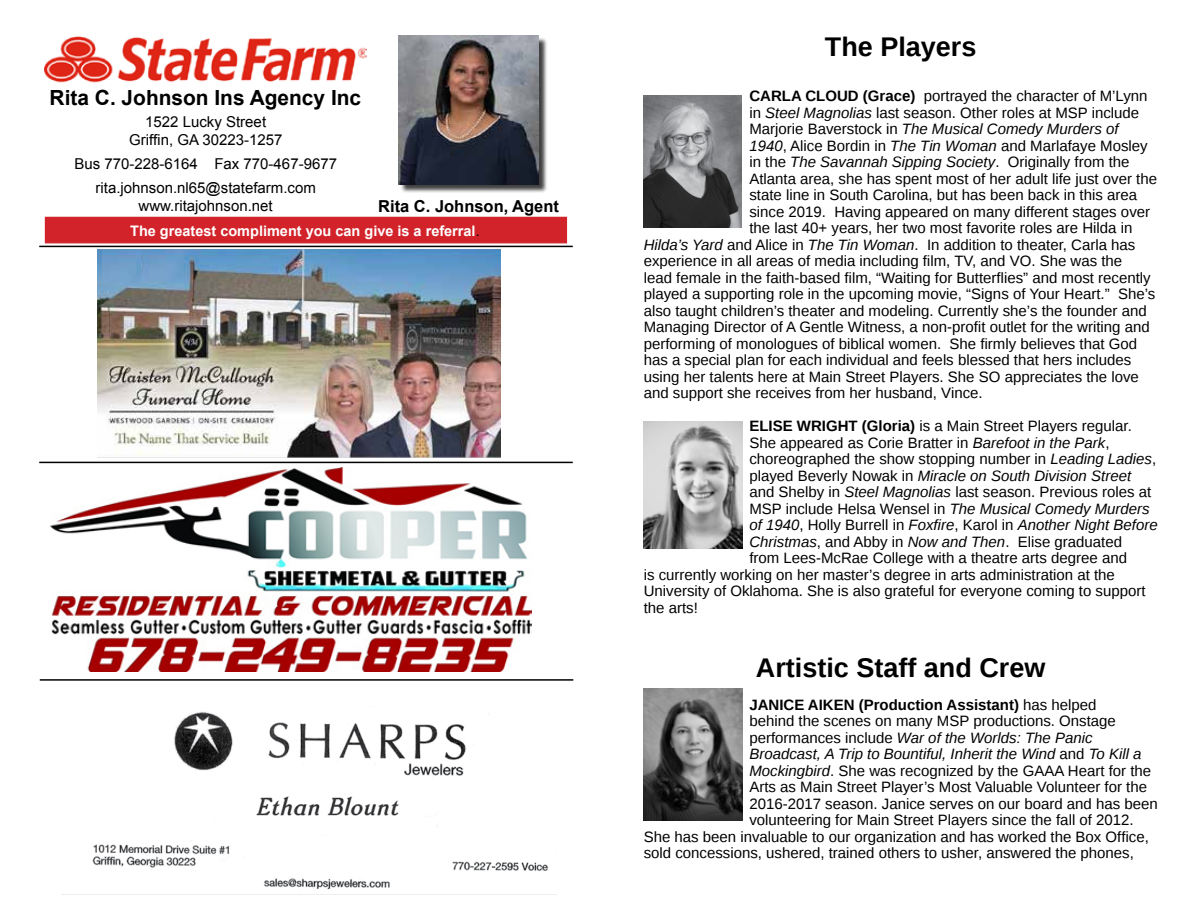
<style>
.page{position:relative;width:1188px;height:918px;background:#fff}
.page>*{position:absolute;margin:0;border:0;box-sizing:border-box;transform-origin:0 0}
.t1{font:700 27px "Liberation Sans";color:#000}
.t2{font:700 20.85px "Arial";color:#000}
.t3{font:700 16.5px "Arial";color:#000}
.t4{font:15px "Liberation Sans";color:#000}
.t5{font:italic 15px "Liberation Sans";color:#000}
.t6{font:15px/18px "Arial";color:#000;text-align:center}
.t7{font:700 15px "Liberation Sans";color:#000}
.t8{font:700 14.55px "Arial";color:#fff}
.s1{font-weight:400;color:#000}
.s2{font-weight:700}
.s3{font-style:italic}
.s4{font-style:normal}
.s5{font-weight:400}
</style>
<div class="page">
<img style="left:644px;top:96px;width:98px;height:131px">
<img style="left:644px;top:421px;width:98px;height:128px">
<img style="left:644px;top:689px;width:99px;height:131px">
<hr style="left:39px;top:246px;width:534px;height:1px;background:#000">
<hr style="left:40px;top:679px;width:533px;height:2px;background:#000">
<img style="left:92px;top:712px;width:457px;height:178px">
<img style="left:97px;top:249px;width:403px;height:208px">
<img style="left:103px;top:249px;width:37px;height:37px">
<hr style="left:39px;top:462px;width:534px;height:1px;background:#000">
<img style="left:50px;top:468px;width:482px;height:203px">
<div style="left:45px;top:217px;width:522px;height:26px;background:#d2232a"></div>
<img style="left:45px;top:36px;width:321px;height:47px">
<div style="left:400px;top:37px;width:148px;height:157px;background:#000;opacity:.75"></div>
<img style="left:399px;top:36px;width:139px;height:149px">
<h2 class="t2" style="left:50px;top:84px;width:313px">Rita C. Johnson Ins Agency Inc</h2>
<p class="t6" style="left:129px;top:113px;width:155px">1522 Lucky Street<br>Griffin, GA 30223-1257</p>
<p class="t6" style="left:74px;top:152px;width:264px;line-height:24px">Bus 770-228-6164 Fax 770-467-9677 rita.johnson.nl65@statefarm.com</p>
<p class="t6" style="left:139px;top:197px;width:136px">www.ritajohnson.net</p>
<p class="t3" style="left:378px;top:195px;width:182px">Rita C. Johnson, Agent</p>
<p class="t8" style="left:130px;top:222px;width:351px">The greatest compliment you can give is a referral<span class="s1">.</span></p>
<h1 class="t1" style="left:825px;top:28px;width:153px">The Players</h1>
<p class="t4" style="left:749px;top:88px;width:400px"><span class="s2">CARLA CLOUD (Grace)</span> portrayed the character of M’Lynn</p>
<p class="t4" style="left:749px;top:104px;width:391px">in <span class="s3">Steel Magnolias</span> last season. Other roles at MSP include</p>
<p class="t5" style="left:749px;top:119px;width:371px"><span class="s4">Marjorie Baverstock in</span> The Musical Comedy Murders of</p>
<p class="t4" style="left:749px;top:137px;width:400px"><span class="s3">1940</span>, Alice Bordin in <span class="s3">The Tin Woman</span> and Marlafaye Mosley</p>
<p class="t5" style="left:749px;top:152px;width:382px"><span class="s4">in the</span> The Savannah Sipping Society<span class="s4">. Originally from the</span></p>
<p class="t4" style="left:749px;top:170px;width:409px">Atlanta area, she has spent most of her adult life just over the</p>
<p class="t4" style="left:749px;top:187px;width:389px">state line in South Carolina, but has been back in this area</p>
<p class="t4" style="left:749px;top:203px;width:402px">since 2019. Having appeared on many different stages over</p>
<p class="t4" style="left:749px;top:220px;width:385px">the last 40+ years, her two most favorite roles are Hilda in</p>
<p class="t4" style="left:644px;top:236px;width:493px"><span class="s3">Hilda’s Yard</span> and Alice in <span class="s3">The Tin Woman</span>. In addition to theater, Carla has</p>
<p class="t4" style="left:644px;top:253px;width:480px">experience in all areas of media including film, TV, and VO. She was the</p>
<p class="t4" style="left:644px;top:269px;width:509px">lead female in the faith-based film, “Waiting for Butterflies” and most recently</p>
<p class="t4" style="left:644px;top:286px;width:513px">played a supporting role in the upcoming movie, “Signs of Your Heart.” She’s</p>
<p class="t4" style="left:644px;top:302px;width:505px">also taught children’s theater and modeling. Currently she’s the founder and</p>
<p class="t4" style="left:644px;top:319px;width:508px">Managing Director of A Gentle Witness, a non-profit outlet for the writing and</p>
<p class="t4" style="left:644px;top:335px;width:495px">performing of monologues of biblical women. She firmly believes that God</p>
<p class="t4" style="left:644px;top:352px;width:489px">has a special plan for each individual and feels blessed that hers includes</p>
<p class="t4" style="left:644px;top:368px;width:497px">using her talents here at Main Street Players. She SO appreciates the love</p>
<p class="t4" style="left:644px;top:385px;width:341px">and support she receives from her husband, Vince.</p>
<p class="t4" style="left:749px;top:418px;width:384px"><span class="s2">ELISE WRIGHT (Gloria)</span> is a Main Street Players regular.</p>
<p class="t4" style="left:749px;top:434px;width:362px">She appeared as Corie Bratter in <span class="s3">Barefoot in the Park</span>,</p>
<p class="t4" style="left:749px;top:451px;width:408px">choreographed the show stopping number in <span class="s3">Leading Ladies</span>,</p>
<p class="t5" style="left:749px;top:466px;width:383px"><span class="s4">played Beverly Nowak in</span> Miracle on South Division Street</p>
<p class="t4" style="left:749px;top:484px;width:403px">and Shelby in <span class="s3">Steel Magnolias</span> last season. Previous roles at</p>
<p class="t4" style="left:749px;top:500px;width:402px">MSP include Helsa Wensel in <span class="s3">The Musical Comedy Murders</span></p>
<p class="t5" style="left:749px;top:515px;width:410px">of 1940<span class="s4">, Holly Burrell in</span> Foxfire<span class="s4">, Karol in</span> Another Night Before</p>
<p class="t4" style="left:749px;top:533px;width:374px"><span class="s3">Christmas</span>, and Abby in <span class="s3">Now and Then</span>. Elise graduated</p>
<p class="t4" style="left:749px;top:550px;width:379px">from Lees-McRae College with a theatre arts degree and</p>
<p class="t4" style="left:644px;top:566px;width:473px">is currently working on her master’s degree in arts administration at the</p>
<p class="t4" style="left:644px;top:583px;width:503px">University of Oklahoma. She is also grateful for everyone coming to support</p>
<p class="t4" style="left:644px;top:599px;width:56px">the arts!</p>
<h1 class="t1" style="left:756px;top:649px;width:291px">Artistic Staff and Crew</h1>
<p class="t7" style="left:749px;top:694px;width:349px">JANICE AIKEN (Production Assistant) <span class="s5">has helped</span></p>
<p class="t4" style="left:749px;top:713px;width:368px">behind the scenes on many MSP productions. Onstage</p>
<p class="t5" style="left:749px;top:728px;width:345px"><span class="s4">performances include</span> War of the Worlds: The Panic</p>
<p class="t5" style="left:749px;top:744px;width:394px">Broadcast, A Trip to Bountiful, Inherit the Wind <span class="s4">and</span> To Kill a</p>
<p class="t4" style="left:749px;top:762px;width:403px"><span class="s3">Mockingbird</span>. She was recognized by the GAAA Heart for the</p>
<p class="t4" style="left:749px;top:779px;width:399px">Arts as Main Street Player’s Most Valuable Volunteer for the</p>
<p class="t4" style="left:749px;top:795px;width:410px">2016-2017 season. Janice serves on our board and has been</p>
<p class="t4" style="left:749px;top:812px;width:386px">volunteering for Main Street Players since the fall of 2012.</p>
<p class="t4" style="left:644px;top:828px;width:507px">She has been invaluable to our organization and has worked the Box Office,</p>
<p class="t4" style="left:644px;top:845px;width:492px">sold concessions, ushered, trained others to usher, answered the phones,</p>
</div>
